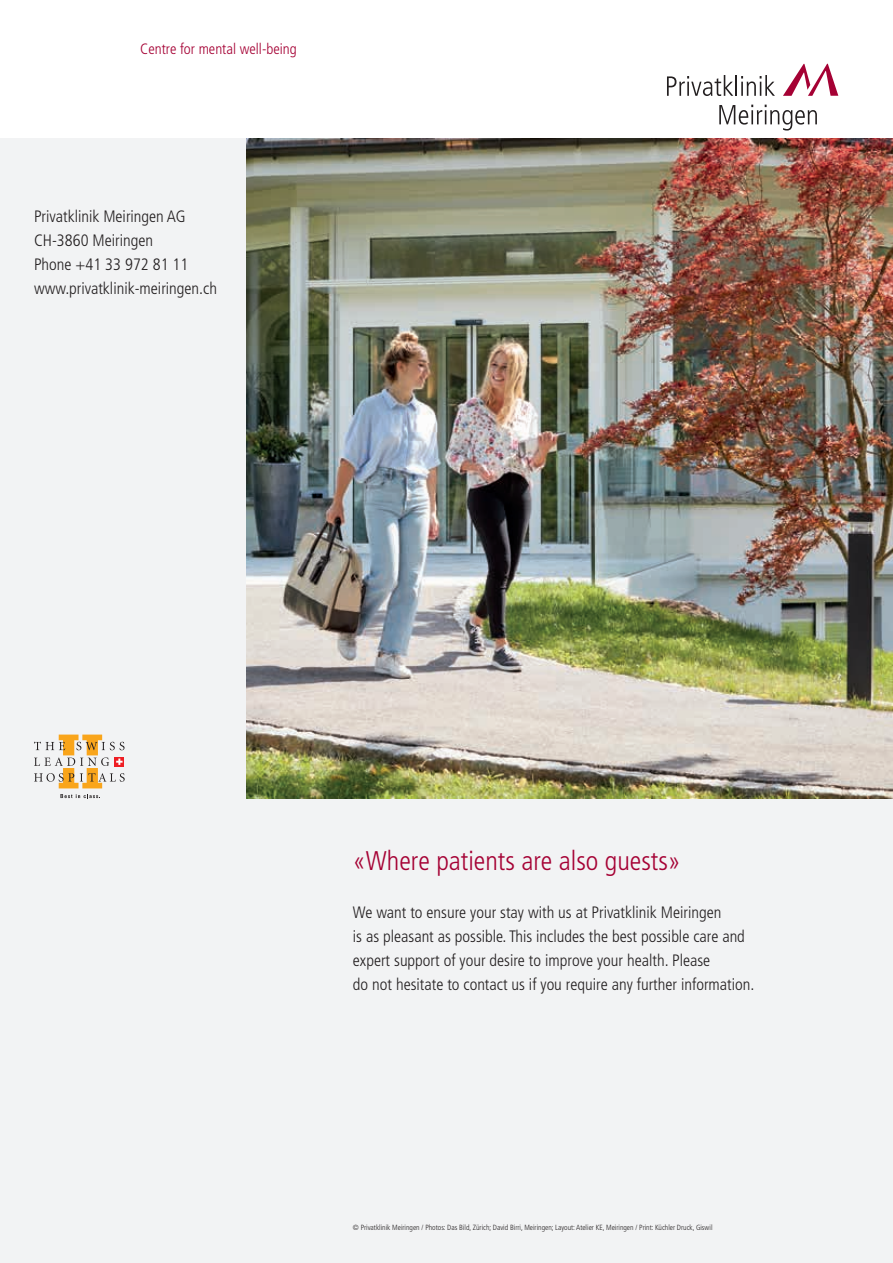
<style>
.page{position:relative;width:893px;height:1263px;background:#fff}
.page>*{position:absolute;margin:0;border:0;box-sizing:border-box;transform-origin:0 0}
.t1{font:300 condensed 27px "Frutiger LT Std";color:#a50134}
.t2{font:300 condensed 16.5px/24px "Frutiger LT Std";color:#231f20}
.t3{font:300 condensed 15px "Frutiger LT Std";color:#a50134}
.t4{font:300 condensed 7.5px "Frutiger LT Std";color:#231f20}
</style>
<div class="page">
<svg style="left:667px;top:75px;width:108px;height:21px"></svg>
<svg style="left:783px;top:64px;width:55px;height:32px"></svg>
<svg style="left:719px;top:105px;width:98px;height:26px"></svg>
<div style="left:0;top:138px;width:893px;height:1125px;background:#f2f3f4"></div>
<svg style="left:60px;top:794px;width:40px;height:4px"></svg>
<svg style="left:34px;top:734px;width:91px;height:54px"></svg>
<img style="left:247px;top:138px;width:646px;height:660px">
<p class="t3" style="left:140px;top:40px;width:158px">Centre for mental well-being</p>
<p class="t2" style="left:34px;top:205px;width:184px">Privatklinik Meiringen AG<br>CH-3860 Meiringen<br>Phone +41 33 972 81 11 www.privatklinik-meiringen.ch</p>
<h1 class="t1" style="left:353px;top:845px;width:329px">«Where patients are also guests»</h1>
<p class="t2" style="left:353px;top:901px;width:403px">We want to ensure your stay with us at Privatklinik Meiringen<br>is as pleasant as possible. This includes the best possible care and expert support of your desire to improve your health. Please<br>do not hesitate to contact us if you require any further information.</p>
<p class="t4" style="left:353px;top:1223px;width:361px">© Privatklinik Meiringen / Photos: Das Bild, Zürich; David Birri, Meiringen; Layout: Atelier KE, Meiringen / Print: Küchler Druck, Giswil</p>
</div>
